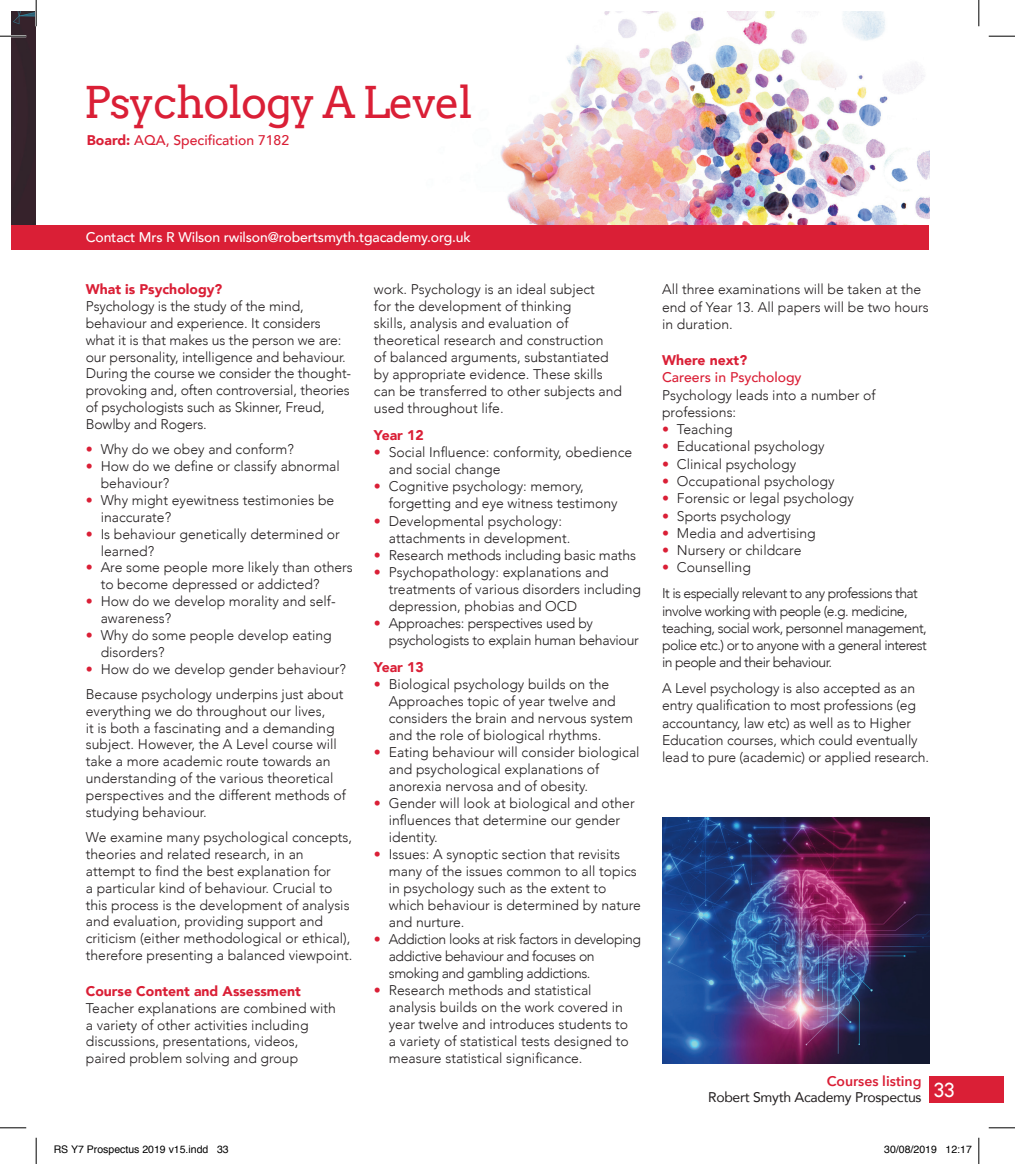
<style>
.page{position:relative;width:1015px;height:1164px;background:#fff}
.page>*{position:absolute;margin:0;border:0;box-sizing:border-box;transform-origin:0 0}
.t1{font:43.75px "Arvo";letter-spacing:-.03em;color:#da1f36}
.t2{font:300 14px/16.8px "Avenir";color:#231f20}
.t3{font:300 14px/17.3px "Avenir";letter-spacing:-.04em;color:#231f20}
.t4{font:300 14px/17px "Avenir";letter-spacing:-.03em;color:#231f20}
.t5{font:300 14px/17px "Avenir";letter-spacing:-.02em;color:#231f20}
.t6{font:900 14px "Avenir";color:#da1f36}
.t7{font:500 14px "Avenir";letter-spacing:-.01em;color:#fff}
.t8{font:500 14px "Avenir";color:#da1f36}
.t9{font:14px "Avenir";letter-spacing:-.02em;color:#231f20}
.t10{font:600 14px "Avenir Next";color:#da1f36}
.t11{font:10.5px "Helvetica";color:#000}
.s1{font-weight:900}
.s2{color:#da1f36}
</style>
<div class="page">
<div style="left:929px;top:1076px;width:74px;height:27px;background:#da1f36"></div>
<div style="left:11px;top:11px;width:25px;height:214px;background:#36242b"></div>
<img style="left:500px;top:11px;width:429px;height:214px">
<div style="left:11px;top:225px;width:918px;height:24px;background:#da1f36"></div>
<img style="left:662px;top:817px;width:267px;height:246px">
<hr style="left:0;top:35px;width:26px;height:2px;background:#fff">
<hr style="left:35px;top:0;width:2px;height:26px;background:#fff">
<svg style="left:0;top:36px;width:26px;height:1px"></svg>
<svg style="left:989px;top:36px;width:26px;height:1px"></svg>
<svg style="left:0;top:1127px;width:26px;height:1px"></svg>
<svg style="left:989px;top:1127px;width:26px;height:1px"></svg>
<svg style="left:36px;top:0;width:1px;height:26px"></svg>
<svg style="left:36px;top:1137px;width:1px;height:27px"></svg>
<svg style="left:978px;top:0;width:1px;height:26px"></svg>
<svg style="left:978px;top:1137px;width:1px;height:27px"></svg>
<h1 class="t1" style="left:84px;top:76px;width:391px">Psychology A Level</h1>
<p class="t8" style="left:87px;top:131px;width:204px"><span class="s1">Board:</span> AQA, Specification 7182</p>
<p class="t7" style="left:86px;top:228px;width:387px">Contact Mrs R Wilson rwilson@robertsmyth.tgacademy.org.uk</p>
<p class="t6" style="left:86px;top:280px;width:138px">What is Psychology?</p>
<p class="t2" style="left:86px;top:298px;width:267px">Psychology is the study of the mind, behaviour and experience. It considers what it is that makes us the person we are: our personality, intelligence and behaviour.<br>During the course we consider the thought&shy;provoking and, often controversial, theories of psychologists such as Skinner, Freud, Bowlby and Rogers.</p>
<p class="t2" style="left:86px;top:441px;width:210px"><span class="s2">•</span> Why do we obey and conform?</p>
<p class="t2" style="left:101px;top:458px;width:241px;text-indent:-15px"><span class="s2">•</span> How do we define or classify abnormal behaviour?</p>
<p class="t2" style="left:101px;top:492px;width:235px;text-indent:-15px"><span class="s2">•</span> Why might eyewitness testimonies be inaccurate?</p>
<p class="t2" style="left:101px;top:526px;width:241px;text-indent:-15px"><span class="s2">•</span> Is behaviour genetically determined or learned?</p>
<p class="t2" style="left:101px;top:559px;width:254px;text-indent:-15px"><span class="s2">•</span> Are some people more likely than others to become depressed or addicted?</p>
<p class="t2" style="left:101px;top:593px;width:237px;text-indent:-15px"><span class="s2">•</span> How do we develop morality and self&shy;awareness?</p>
<p class="t2" style="left:101px;top:627px;width:233px;text-indent:-15px"><span class="s2">•</span> Why do some people develop eating disorders?</p>
<p class="t2" style="left:86px;top:656px;width:262px;line-height:25.2px"><span class="s2">•</span> How do we develop gender behaviour?<br>Because psychology underpins just about</p>
<p class="t2" style="left:86px;top:703px;width:262px">everything we do throughout our lives,<br>it is both a fascinating and a demanding subject. However, the A Level course will take a more academic route towards an understanding of the various theoretical perspectives and the different methods of studying behaviour.</p>
<p class="t2" style="left:86px;top:829px;width:268px">We examine many psychological concepts, theories and related research, in an attempt to find the best explanation for<br>a particular kind of behaviour. Crucial to this process is the development of analysis and evaluation, providing support and criticism (either methodological or ethical), therefore presenting a balanced viewpoint.</p>
<p class="t6" style="left:86px;top:982px;width:217px">Course Content and Assessment</p>
<p class="t2" style="left:86px;top:1000px;width:252px">Teacher explanations are combined with a variety of other activities including discussions, presentations, videos, paired problem solving and group</p>
<p class="t2" style="left:374px;top:281px;width:250px">work. Psychology is an ideal subject<br>for the development of thinking<br>skills, analysis and evaluation of theoretical research and construction<br>of balanced arguments, substantiated by appropriate evidence. These skills can be transferred to other subjects and used throughout life.</p>
<p class="t6" style="left:374px;top:426px;width:51px">Year 12</p>
<p class="t2" style="left:389px;top:444px;width:245px;text-indent:-15px"><span class="s2">•</span> Social Influence: conformity, obedience and social change</p>
<p class="t2" style="left:389px;top:478px;width:230px;text-indent:-15px"><span class="s2">•</span> Cognitive psychology: memory, forgetting and eye witness testimony</p>
<p class="t2" style="left:389px;top:512px;width:183px;text-indent:-15px"><span class="s2">•</span> Developmental psychology: attachments in development.</p>
<p class="t2" style="left:374px;top:547px;width:264px"><span class="s2">•</span> Research methods including basic maths</p>
<p class="t2" style="left:389px;top:564px;width:254px;text-indent:-15px"><span class="s2">•</span> Psychopathology: explanations and treatments of various disorders including depression, phobias and OCD</p>
<p class="t5" style="left:389px;top:615px;width:252px;text-indent:-15px"><span class="s2">•</span> Approaches: perspectives used by psychologists to explain human behaviour</p>
<p class="t6" style="left:374px;top:657px;width:51px">Year 13</p>
<p class="t2" style="left:389px;top:676px;width:246px;text-indent:-15px"><span class="s2">•</span> Biological psychology builds on the Approaches topic of year twelve and considers the brain and nervous system and the role of biological rhythms.</p>
<p class="t2" style="left:389px;top:744px;width:252px;text-indent:-15px"><span class="s2">•</span> Eating behaviour will consider biological and psychological explanations of anorexia nervosa and of obesity.</p>
<p class="t2" style="left:389px;top:795px;width:247px;text-indent:-15px"><span class="s2">•</span> Gender will look at biological and other influences that determine our gender identity.</p>
<p class="t2" style="left:389px;top:846px;width:254px;text-indent:-15px"><span class="s2">•</span> Issues: A synoptic section that revisits many of the issues common to all topics in psychology such as the extent to which behaviour is determined by nature and nurture.</p>
<p class="t4" style="left:389px;top:931px;width:254px;text-indent:-15px"><span class="s2">•</span> Addiction looks at risk factors in developing addictive behaviour and focuses on smoking and gambling addictions.</p>
<p class="t2" style="left:389px;top:982px;width:241px;text-indent:-15px"><span class="s2">•</span> Research methods and statistical analysis builds on the work covered in year twelve and introduces students to a variety of statistical tests designed to measure statistical significance.</p>
<p class="t2" style="left:662px;top:281px;width:268px;line-height:17.3px">All three examinations will be taken at the end of Year 13. All papers will be two hours in duration.</p>
<p class="t6" style="left:662px;top:351px;width:87px">Where next?</p>
<p class="t8" style="left:662px;top:368px;width:141px">Careers in Psychology</p>
<p class="t2" style="left:662px;top:386px;width:215px;line-height:17.3px">Psychology leads into a number of professions:</p>
<p class="t2" style="left:662px;top:421px;width:72px"><span class="s2">•</span> Teaching</p>
<p class="t2" style="left:662px;top:438px;width:164px"><span class="s2">•</span> Educational psychology</p>
<p class="t2" style="left:662px;top:456px;width:136px"><span class="s2">•</span> Clinical psychology</p>
<p class="t2" style="left:662px;top:473px;width:174px"><span class="s2">•</span> Occupational psychology</p>
<p class="t2" style="left:662px;top:490px;width:193px"><span class="s2">•</span> Forensic or legal psychology</p>
<p class="t2" style="left:662px;top:508px;width:131px"><span class="s2">•</span> Sports psychology</p>
<p class="t2" style="left:662px;top:525px;width:155px"><span class="s2">•</span> Media and advertising</p>
<p class="t2" style="left:662px;top:542px;width:141px"><span class="s2">•</span> Nursery or childcare</p>
<p class="t3" style="left:662px;top:555px;width:257px;line-height:25.7px"><span class="s2">•</span> Counselling<br>It is especially relevant to any professions that</p>
<p class="t3" style="left:662px;top:602px;width:266px">involve working with people (e.g. medicine, teaching, social work, personnel management, police etc.) or to anyone with a general interest in people and their behaviour.</p>
<p class="t2" style="left:662px;top:680px;width:269px;line-height:17.3px">A Level psychology is also accepted as an entry qualification to most professions (eg accountancy, law etc) as well as to Higher Education courses, which could eventually lead to pure (academic) or applied research.</p>
<p class="t10" style="left:827px;top:1072px;width:96px">Courses listing</p>
<p class="t9" style="left:708px;top:1088px;width:248px">Robert Smyth Academy Prospectus <sup>33</sup></p>
<p class="t11" style="left:54px;top:1145px;width:177px">RS Y7 Prospectus 2019 v15.indd 33</p>
<p class="t11" style="left:884px;top:1145px;width:89px">30/08/2019 12:17</p>
</div>
